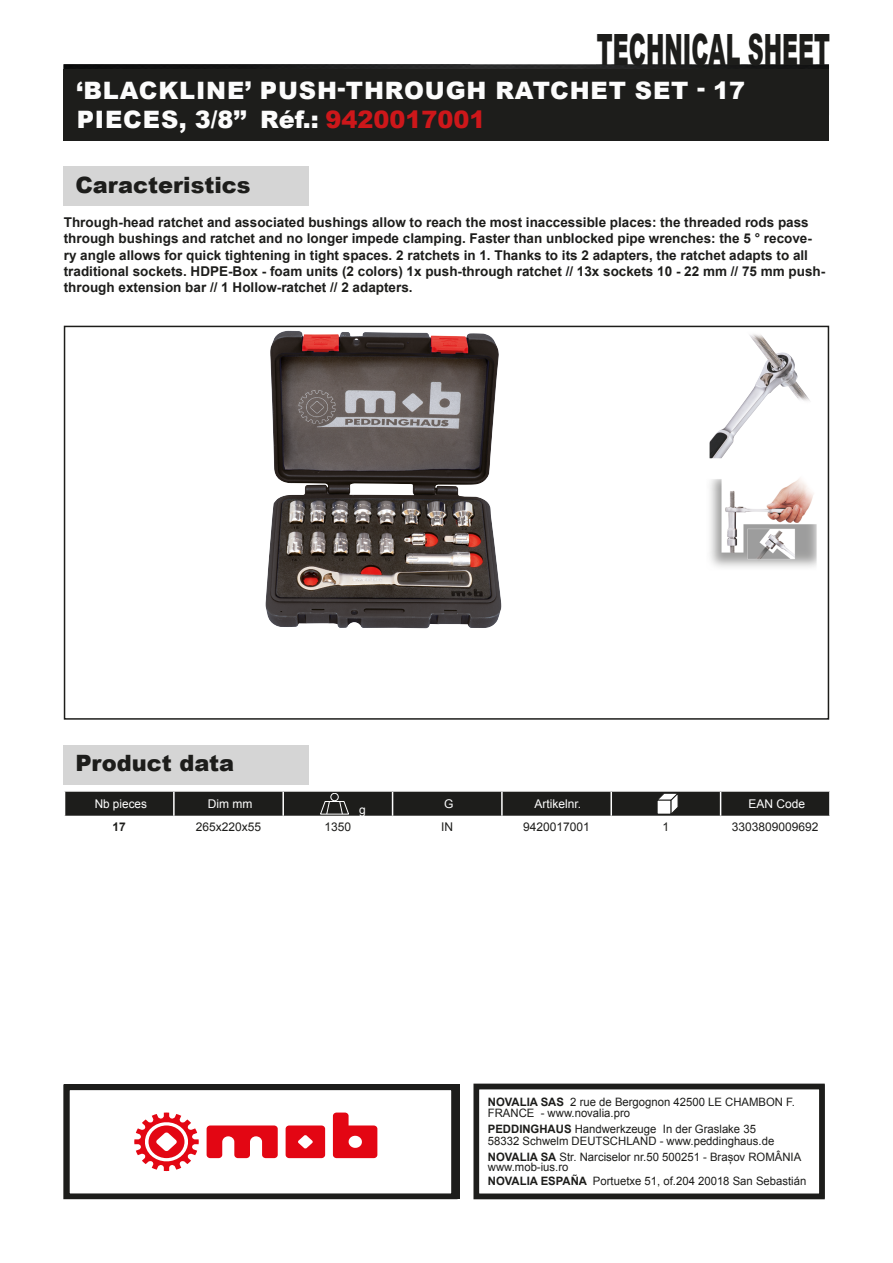
<style>
.page{position:relative;width:893px;height:1263px;background:#fff}
.page>*{position:absolute;margin:0;border:0;box-sizing:border-box;transform-origin:0 0}
.t1{font:900 43.2px "Arial";color:#1d1d1b;scale:.51 1}
.t2{font:900 24px/28.8px "Arial";letter-spacing:.035em;color:#fcfcfc}
.t3{font:900 22.5px "Arial";color:#1d1d1b}
.t4{font:700 13.5px/16.2px "Arial";color:#1d1d1b}
.t5{font:12.9px/14.2px "Arial";color:#1d1d1b}
.t6{font:700 12.9px "Arial";color:#1d1d1b}
.t7{font:12px "Arial";color:#1d1d1b}
.t8{font:12px "Arial";color:#fff}
.t9{font:700 12px "Arial";color:#1d1d1b}
.t10{font:11.55px/11.6px "Arial";color:#1d1d1b}
.s1{color:#cd171a}
.s2{font-weight:700}
</style>
<div class="page">
<img style="left:64px;top:64px;width:765px;height:5px">
<div style="left:64px;top:69px;width:765px;height:71px;background:#1d1d1b"></div>
<div style="left:64px;top:166px;width:245px;height:39px;background:#d5d5d5"></div>
<div style="left:64px;top:326px;width:765px;height:394px;border:2px solid #1d1d1b"></div>
<div style="left:64px;top:745px;width:245px;height:39px;background:#d5d5d5"></div>
<svg style="left:64px;top:791px;width:766px;height:26px;background:#353534"></svg>
<img style="left:265px;top:331px;width:237px;height:298px">
<img style="left:710px;top:334px;width:100px;height:124px">
<img style="left:710px;top:478px;width:107px;height:89px">
<div style="left:473px;top:1084px;width:352px;height:115px;border:6px solid #1d1d1b"></div>
<div style="left:64px;top:1084px;width:393px;height:115px;border:6px solid #1d1d1b"></div>
<svg style="left:207px;top:1125px;width:71px;height:33px"></svg>
<svg style="left:286px;top:1125px;width:39px;height:33px"></svg>
<svg style="left:134px;top:1112px;width:65px;height:59px"></svg>
<svg style="left:333px;top:1112px;width:44px;height:46px"></svg>
<h1 class="t1" style="left:597px;top:18px;width:458px">TECHNICAL SHEET</h1>
<h2 class="t2" style="left:76px;top:75px;width:670px">‘BLACKLINE’ PUSH-THROUGH RATCHET SET - 17<br>PIECES, 3/8’’ Réf.: <span class="s1">9420017001</span></h2>
<h3 class="t3" style="left:75px;top:168px;width:177px">Caracteristics</h3>
<p class="t4" style="left:64px;top:214px;width:763px">Through-head ratchet and associated bushings allow to reach the most inaccessible places: the threaded rods pass through bushings and ratchet and no longer impede clamping. Faster than unblocked pipe wrenches: the 5 ° recove&shy;ry angle allows for quick tightening in tight spaces. 2 ratchets in 1. Thanks to its 2 adapters, the ratchet adapts to all traditional sockets. HDPE-Box - foam units (2 colors) 1x push-through ratchet // 13x sockets 10 - 22 mm // 75 mm push&shy;through extension bar // 1 Hollow-ratchet // 2 adapters.</p>
<h3 class="t3" style="left:75px;top:747px;width:160px">Product data</h3>
<p class="t8" style="left:95px;top:795px;width:54px">Nb pieces</p>
<p class="t8" style="left:208px;top:795px;width:46px">Dim mm</p>
<p class="t8" style="left:359px;top:802px;width:8px">g</p>
<p class="t8" style="left:444px;top:795px;width:11px">G</p>
<p class="t8" style="left:535px;top:795px;width:48px">Artikelnr.</p>
<p class="t8" style="left:749px;top:795px;width:58px">EAN Code</p>
<p class="t9" style="left:113px;top:818px;width:15px">17</p>
<p class="t7" style="left:196px;top:819px;width:67px">265x220x55</p>
<p class="t7" style="left:325px;top:819px;width:28px">1350</p>
<p class="t7" style="left:441px;top:819px;width:13px">IN</p>
<p class="t7" style="left:523px;top:819px;width:68px">9420017001</p>
<p class="t7" style="left:663px;top:819px;width:8px">1</p>
<p class="t7" style="left:732px;top:819px;width:88px">3303809009692</p>
<p class="t10" style="left:488px;top:1096px;width:309px"><span class="s2">NOVALIA SAS</span> 2 rue de Bergognon 42500 LE CHAMBON F.<br>FRANCE - www.novalia.pro</p>
<p class="t10" style="left:488px;top:1123px;width:288px"><span class="s2">PEDDINGHAUS</span> Handwerkzeuge In der Graslake 35<br>58332 Schwelm DEUTSCHLAND - www.peddinghaus.de</p>
<p class="t10" style="left:488px;top:1151px;width:315px;line-height:10.2px"><span class="s2">NOVALIA SA</span> Str. Narciselor nr.50 500251 - Brașov ROMÂNIA www.mob-ius.ro</p>
<p class="t10" style="left:488px;top:1175px;width:320px"><span class="s2">NOVALIA ESPAÑA</span> Portuetxe 51, of.204 20018 San Sebastián</p>
<p class="t6" style="left:504px;top:1105px;width:86px">NOVALIA SAS</p>
<p class="t5" style="left:504px;top:1121px;width:181px">2 rue de Bergognon 42500<br>LE CHAMBON FEUGEROLLES<br>FRANCE<br>www.novalia.pro</p>
</div>
